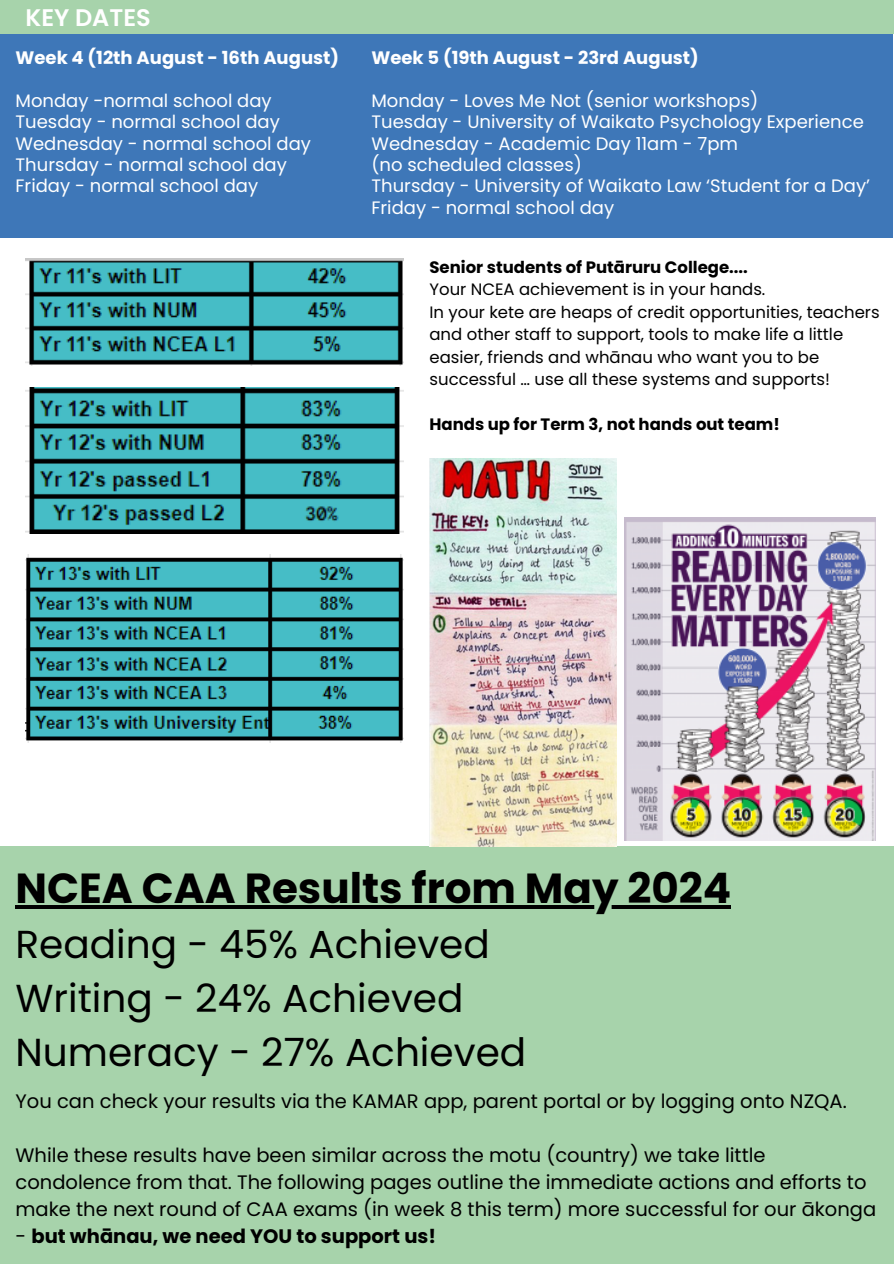
<style>
.page{position:relative;width:894px;height:1264px;background:#fff}
.page>*{position:absolute;margin:0;border:0;box-sizing:border-box;transform-origin:0 0}
.t1{font:700 42px "Poppins";color:#000}
.t2{font:39px/54px "Poppins";color:#000}
.t3{font:600 24px "Poppins";color:#fff}
.t4{font:19.5px/27px "Poppins";color:#000}
.t5{font:700 19.5px "Poppins";color:#000}
.t6{font:18px/21.3px "Poppins";color:#fff}
.t7{font:700 18px "Poppins";color:#fff}
.t8{font:16.5px/22.5px "Poppins";color:#000}
.t9{font:700 16.5px "Poppins";color:#000}
.s1{font-weight:400}
</style>
<div class="page">
<div style="left:0;top:33px;width:893px;height:204px;background:#3e77b8"></div>
<div style="left:0;top:0;width:893px;height:33px;background:#a7d3ab"></div>
<div style="left:0;top:846px;width:892px;height:417px;background:#a7d3ab"></div>
<img style="left:25px;top:259px;width:378px;height:107px">
<img style="left:25px;top:387px;width:378px;height:146px">
<img style="left:25px;top:555px;width:378px;height:188px">
<img style="left:624px;top:517px;width:251px;height:323px">
<img style="left:429px;top:458px;width:187px;height:388px">
<hr style="left:16px;top:905px;width:715px;height:3px;background:#000">
<h5 class="t3" style="left:25px;top:1px;width:127px">KEY DATES</h5>
<p class="t7" style="left:16px;top:45px;width:325px">Week 4 (12th August - 16th August)</p>
<p class="t6" style="left:16px;top:90px;width:297px">Monday -normal school day<br>Tuesday - normal school day<br>Wednesday - normal school day<br>Thursday - normal school day<br>Friday - normal school day</p>
<h3 class="t7" style="left:371px;top:45px;width:329px">Week 5 (19th August - 23rd August)</h3>
<h4 class="t6" style="left:371px;top:90px;width:500px">Monday - Loves Me Not (senior workshops)<br>Tuesday - University of Waikato Psychology Experience Wednesday - Academic Day 11am - 7pm<br>(no scheduled classes)<br>Thursday - University of Waikato Law ‘Student for a Day’ Friday - normal school day</h4>
<p class="t9" style="left:429px;top:255px;width:320px">Senior students of Putāruru College....</p>
<p class="t8" style="left:429px;top:278px;width:337px">Your NCEA achievement is in your hands.</p>
<p class="t8" style="left:429px;top:301px;width:451px">In your kete are heaps of credit opportunities, teachers and other staff to support, tools to make life a little easier, friends and whānau who want you to be successful … use all these systems and supports!</p>
<p class="t9" style="left:429px;top:413px;width:352px">Hands up for Term 3, not hands out team!</p>
<h1 class="t1" style="left:16px;top:859px;width:717px">NCEA CAA Results from May 2024</h1>
<h1 class="t2" style="left:16px;top:917px;width:512px">Reading - 45% Achieved<br>Writing - 24% Achieved<br>Numeracy - 27% Achieved</h1>
<h4 class="t4" style="left:16px;top:1087px;width:832px">You can check your results via the KAMAR app, parent portal or by logging onto NZQA.</h4>
<h4 class="t4" style="left:16px;top:1141px;width:862px">While these results have been similar across the motu (country) we take little condolence from that. The following pages outline the immediate actions and efforts to make the next round of CAA exams (in week 8 this term) more successful for our ākonga</h4>
<h4 class="t5" style="left:16px;top:1222px;width:422px"><span class="s1">-</span> but whānau, we need YOU to support us!</h4>
</div>
